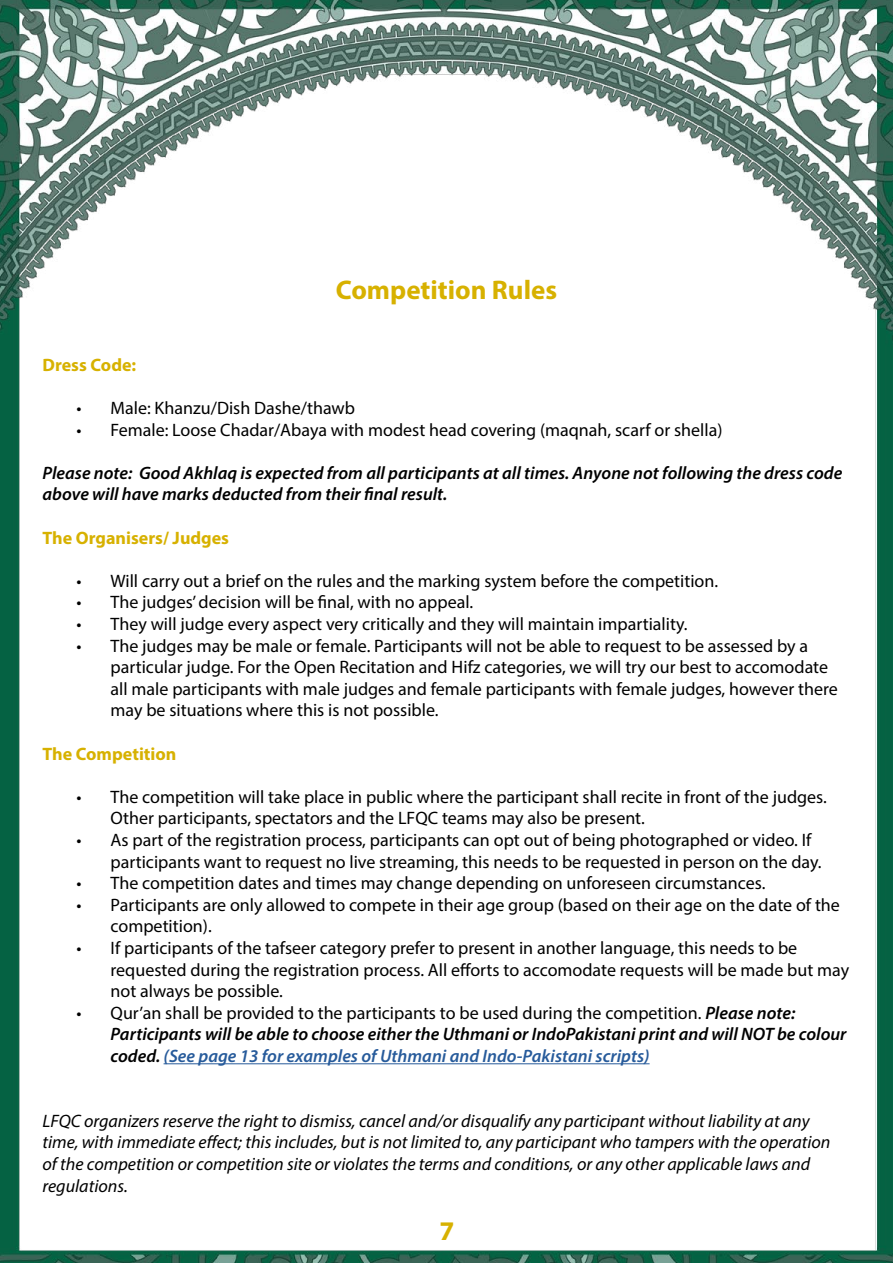
<style>
.page{position:relative;width:893px;height:1263px;background:#fff}
.page>*{position:absolute;margin:0;border:0;box-sizing:border-box;transform-origin:0 0}
.t1{font:700 27px "Myriad Pro";color:#d7b100}
.t2{font:18px/21.6px "Myriad Pro";color:#000}
.t3{font:italic 600 18px/21.6px "Myriad Pro";color:#000}
.t4{font:italic 18px/21.6px "Myriad Pro";color:#000}
.t5{font:700 18px "Myriad Pro";color:#d7b100}
.s1{font-weight:400;font-style:normal}
.s2{color:#275b9b}
</style>
<div class="page">
<img style="left:0;top:0;width:893px;height:1263px">
<hr style="left:164px;top:1063px;width:486px;height:1px;background:#275b9b">
<h1 class="t1" style="left:336px;top:273px;width:223px">Competition Rules</h1>
<p class="t5" style="left:43px;top:353px;width:95px">Dress Code:</p>
<p class="t2" style="left:77px;top:397px;width:280px">• Male: Khanzu/Dish Dashe/thawb</p>
<p class="t2" style="left:77px;top:418px;width:647px">• Female: Loose Chadar/Abaya with modest head covering (maqnah, scarf or shella)</p>
<p class="t3" style="left:43px;top:461px;width:801px">Please note: Good Akhlaq is expected from all participants at all times. Anyone not following the dress code above will have marks deducted from their final result.</p>
<p class="t5" style="left:43px;top:526px;width:188px">The Organisers/ Judges</p>
<p class="t2" style="left:77px;top:570px;width:643px">• Will carry out a brief on the rules and the marking system before the competition.</p>
<p class="t2" style="left:77px;top:591px;width:398px">• The judges’ decision will be final, with no appeal.</p>
<p class="t2" style="left:77px;top:613px;width:613px">• They will judge every aspect very critically and they will maintain impartiality.</p>
<p class="t2" style="left:111px;top:634px;width:729px;text-indent:-34px">• The judges may be male or female. Participants will not be able to request to be assessed by a particular judge. For the Open Recitation and Hifz categories, we will try our best to accomodate all male participants with male judges and female participants with female judges, however there may be situations where this is not possible.</p>
<p class="t5" style="left:43px;top:742px;width:135px">The Competition</p>
<p class="t2" style="left:111px;top:786px;width:718px;text-indent:-34px">• The competition will take place in public where the participant shall recite in front of the judges.<br>Other participants, spectators and the LFQC teams may also be present.</p>
<p class="t2" style="left:111px;top:829px;width:712px;text-indent:-34px">• As part of the registration process, participants can opt out of being photographed or video. If participants want to request no live streaming, this needs to be requested in person on the day.</p>
<p class="t2" style="left:77px;top:872px;width:690px">• The competition dates and times may change depending on unforeseen circumstances.</p>
<p class="t2" style="left:111px;top:894px;width:731px;text-indent:-34px">• Participants are only allowed to compete in their age group (based on their age on the date of the competition).</p>
<p class="t2" style="left:111px;top:937px;width:740px;text-indent:-34px">• If participants of the tafseer category prefer to present in another language, this needs to be requested during the registration process. All efforts to accomodate requests will be made but may not always be possible.</p>
<p class="t3" style="left:111px;top:1001px;width:737px;text-indent:-34px"><span class="s1">• Qur’an shall be provided to the participants to be used during the competition.</span> Please note:<br>Participants will be able to choose either the Uthmani or IndoPakistani print and will NOT be colour coded. <span class="s2">(See page 13 for examples of Uthmani and Indo-Pakistani scripts)</span></p>
<p class="t4" style="left:43px;top:1110px;width:789px">LFQC organizers reserve the right to dismiss, cancel and/or disqualify any participant without liability at any time, with immediate effect; this includes, but is not limited to, any participant who tampers with the operation of the competition or competition site or violates the terms and conditions, or any other applicable laws and regulations.</p>
<h1 class="t1" style="left:440px;top:1213px;width:16px">7</h1>
</div>
